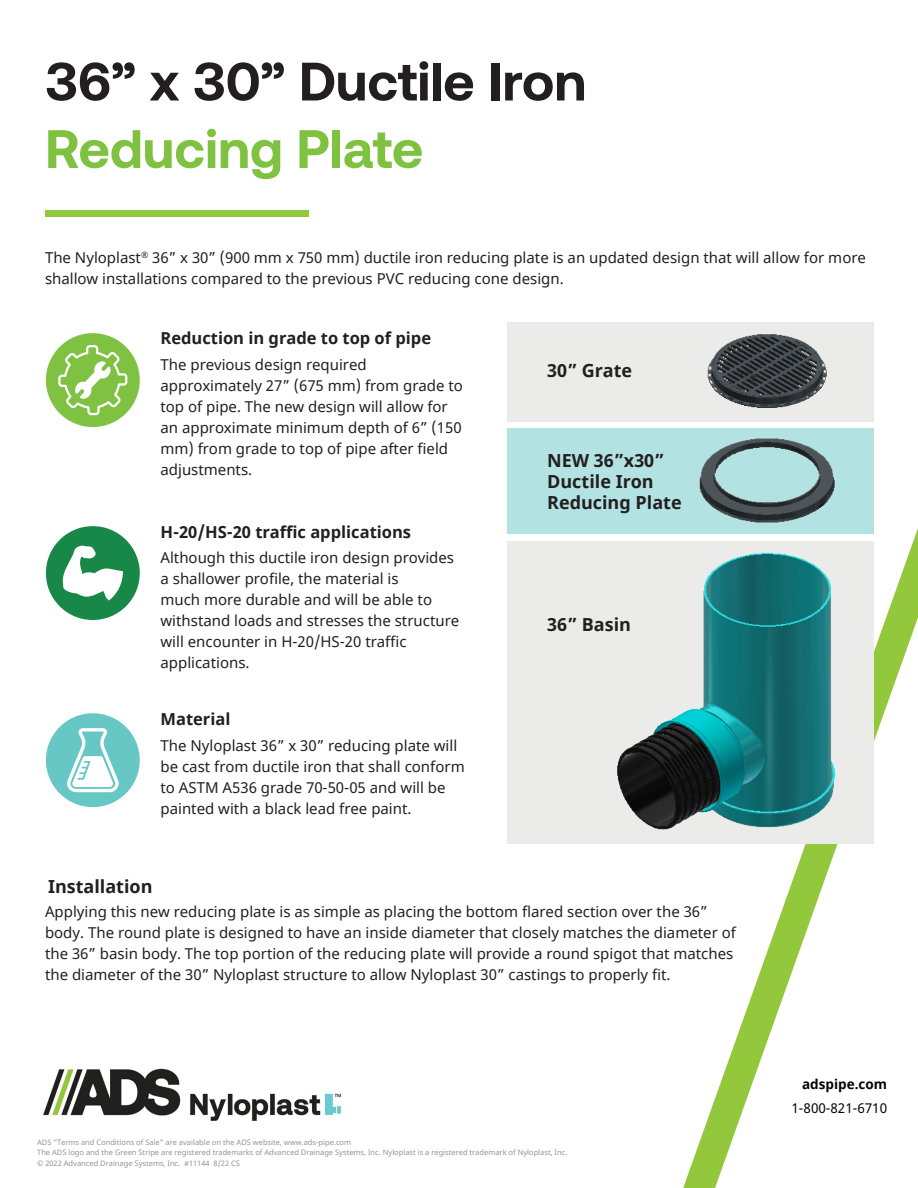
<style>
.page{position:relative;width:918px;height:1188px;background:#fff}
.page>*{position:absolute;margin:0;border:0;box-sizing:border-box;transform-origin:0 0}
.t1{font:700 54px/67.5px "Aeonik";color:#231f20}
.t2{font:700 18px/21px "Noto Sans";color:#231f20}
.t3{font:700 16.5px "Noto Sans";color:#231f20}
.t4{font:15px/21px "Noto Sans";color:#231f20}
.t5{font:13.5px "Noto Sans";color:#040503}
.t6{font:700 13.5px "Noto Sans";color:#040503}
.t7{font:7.5px/10.5px "Noto Sans";color:#939598}
.s1{color:#7fc241}
</style>
<div class="page">
<div style="left:45px;top:211px;width:264px;height:6px;background:#94c83c"></div>
<svg style="left:635px;top:428px;width:283px;height:760px"></svg>
<img style="left:43px;top:1068px;width:299px;height:53px">
<div style="left:508px;top:323px;width:366px;height:99px;background:#ebebea"></div>
<div style="left:508px;top:429px;width:366px;height:105px;background:#b2e3e2"></div>
<div style="left:508px;top:541px;width:366px;height:303px;background:#ebebea"></div>
<img style="left:617px;top:552px;width:223px;height:305px">
<img style="left:686px;top:428px;width:154px;height:95px">
<img style="left:699px;top:322px;width:141px;height:86px">
<div style="left:46px;top:333px;width:94px;height:94px;background:#7fc241;border-radius:50%"></div>
<div style="left:46px;top:526px;width:94px;height:94px;background:#178848;border-radius:50%"></div>
<div style="left:46px;top:713px;width:94px;height:94px;background:#66c7c5;border-radius:50%"></div>
<svg style="left:58px;top:345px;width:69px;height:70px"></svg>
<svg style="left:63px;top:545px;width:60px;height:56px"></svg>
<svg style="left:67px;top:728px;width:52px;height:64px"></svg>
<p class="t1" style="left:45px;top:47px;width:543px">36” x 30” Ductile Iron<br><span class="s1">Reducing Plate</span></p>
<p class="t4" style="left:45px;top:248px;width:822px">The Nyloplast<sup>®</sup> 36” x 30” (900 mm x 750 mm) ductile iron reducing plate is an updated design that will allow for more shallow installations compared to the previous PVC reducing cone design.</p>
<p class="t3" style="left:160px;top:326px;width:272px">Reduction in grade to top of pipe</p>
<p class="t4" style="left:160px;top:354px;width:304px">The previous design required approximately 27” (675 mm) from grade to top of pipe. The new design will allow for an approximate minimum depth of 6” (150 mm) from grade to top of pipe after field adjustments.</p>
<p class="t3" style="left:160px;top:520px;width:252px">H-20/HS-20 traffic applications</p>
<p class="t4" style="left:160px;top:548px;width:300px">Although this ductile iron design provides a shallower profile, the material is<br>much more durable and will be able to withstand loads and stresses the structure will encounter in H-20/HS-20 traffic applications.</p>
<p class="t3" style="left:160px;top:707px;width:71px">Material</p>
<p class="t4" style="left:160px;top:735px;width:306px">The Nyloplast 36” x 30” reducing plate will be cast from ductile iron that shall conform to ASTM A536 grade 70-50-05 and will be painted with a black lead free paint.</p>
<p class="t2" style="left:547px;top:361px;width:86px">30” Grate</p>
<p class="t2" style="left:547px;top:451px;width:136px">NEW 36”x30”<br>Ductile Iron<br>Reducing Plate</p>
<p class="t2" style="left:547px;top:615px;width:85px">36” Basin</p>
<p class="t2" style="left:48px;top:876px;width:106px">Installation</p>
<p class="t4" style="left:45px;top:901px;width:693px">Applying this new reducing plate is as simple as placing the bottom flared section over the 36” body. The round plate is designed to have an inside diameter that closely matches the diameter of the 36” basin body. The top portion of the reducing plate will provide a round spigot that matches the diameter of the 30” Nyloplast structure to allow Nyloplast 30” castings to properly fit.</p>
<p class="t7" style="left:37px;top:1137px;width:316px">ADS “Terms and Conditions of Sale” are available on the ADS website, www.ads-pipe.com</p>
<p class="t7" style="left:37px;top:1147px;width:532px">The ADS logo and the Green Stripe are registered trademarks of Advanced Drainage Systems, Inc. Nyloplast is a registered trademark of Nyloplast, Inc. © 2022 Advanced Drainage Systems, Inc. #11144 8/22 CS</p>
<p class="t6" style="left:802px;top:1075px;width:86px">adspipe.com</p>
<p class="t5" style="left:792px;top:1099px;width:97px">1-800-821-6710</p>
</div>
